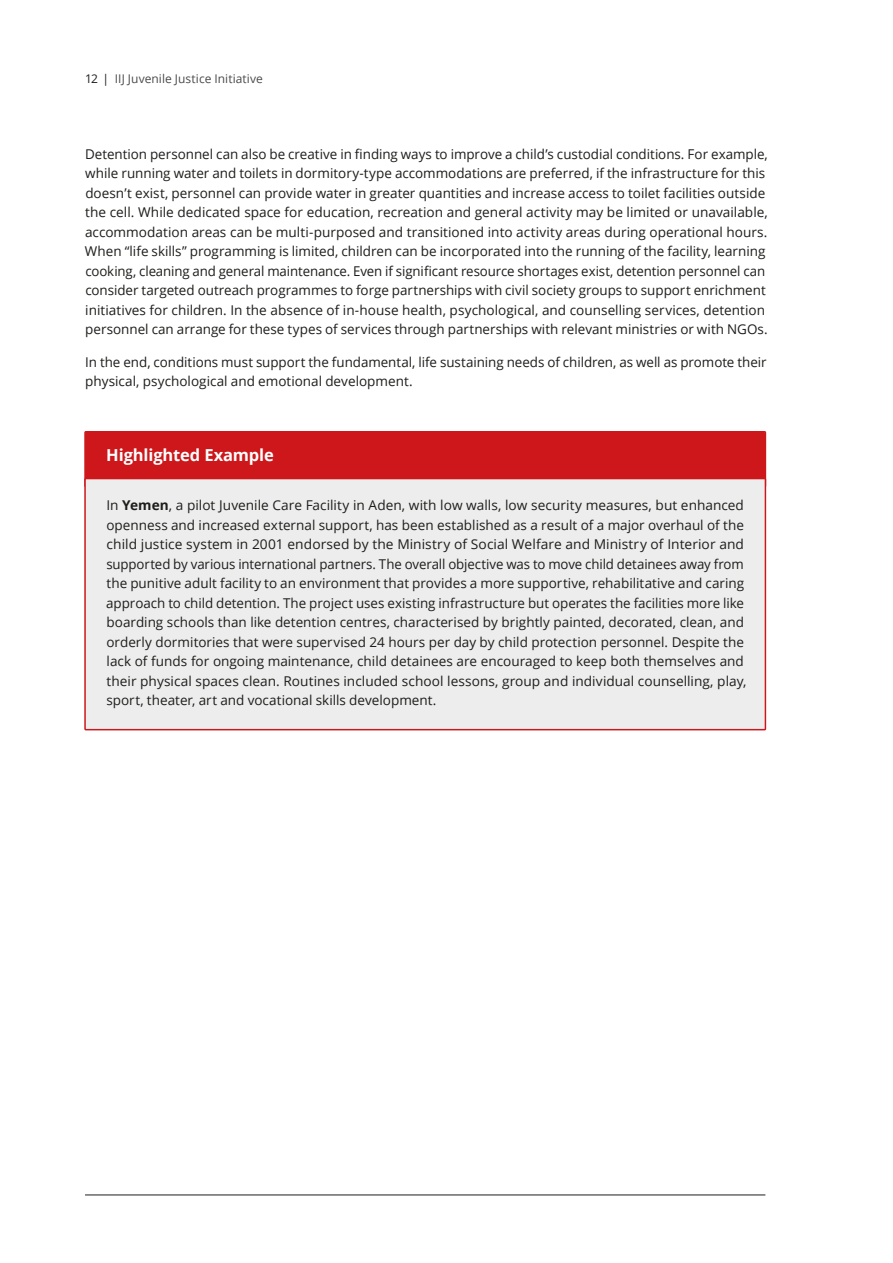
<style>
.page{position:relative;width:893px;height:1263px;background:#fff}
.page>*{position:absolute;margin:0;border:0;box-sizing:border-box;transform-origin:0 0}
.Highlight_Example_He{font:700 16.5px "Open Sans";letter-spacing:-.01em;color:#fff}
.I__BODY_COPY{font:13.5px/19.5px "Open Sans";color:#1d1d1b}
.Highlighted_Example{font:13.5px/19.5px "Open Sans";color:#1d1d1b}
.t1{font:12px "Open Sans";letter-spacing:.005em;color:#4b4b4a}
.s1{color:#1d1d1b}
.s2{font-weight:700}
</style>
<div class="page">
<hr style="left:85px;top:1194px;width:680px;height:1px;background:#1d1d1b">
<div style="left:85px;top:432px;width:680px;height:55px;background:#cd171a;border-radius:2px"></div>
<div style="left:84px;top:431px;width:682px;height:56px;border:2px solid #cd171a"></div>
<div style="left:85px;top:478px;width:680px;height:252px;background:#ededed"></div>
<div style="left:84px;top:478px;width:682px;height:252px;border:2px solid #cd171a"></div>
<p class="t1" style="left:85px;top:70px;width:179px"><span class="s1">12 |</span> IIJ Juvenile Justice Initiative</p>
<p class="I__BODY_COPY" style="left:85px;top:144px;width:684px">Detention personnel can also be creative in finding ways to improve a child’s custodial conditions. For example, while running water and toilets in dormitory-type accommodations are preferred, if the infrastructure for this doesn’t exist, personnel can provide water in greater quantities and increase access to toilet facilities outside the cell. While dedicated space for education, recreation and general activity may be limited or unavailable, accommodation areas can be multi-purposed and transitioned into activity areas during operational hours.<br>When “life skills” programming is limited, children can be incorporated into the running of the facility, learning cooking, cleaning and general maintenance. Even if significant resource shortages exist, detention personnel can consider targeted outreach programmes to forge partnerships with civil society groups to support enrichment initiatives for children. In the absence of in-house health, psychological, and counselling services, detention personnel can arrange for these types of services through partnerships with relevant ministries or with NGOs.</p>
<p class="I__BODY_COPY" style="left:85px;top:352px;width:683px">In the end, conditions must support the fundamental, life sustaining needs of children, as well as promote their physical, psychological and emotional development.</p>
<p class="Highlight_Example_He" style="left:106px;top:444px;width:169px">Highlighted Example</p>
<p class="Highlighted_Example" style="left:106px;top:495px;width:642px">In <span class="s2">Yemen</span>, a pilot Juvenile Care Facility in Aden, with low walls, low security measures, but enhanced openness and increased external support, has been established as a result of a major overhaul of the child justice system in 2001 endorsed by the Ministry of Social Welfare and Ministry of Interior and supported by various international partners. The overall objective was to move child detainees away from the punitive adult facility to an environment that provides a more supportive, rehabilitative and caring approach to child detention. The project uses existing infrastructure but operates the facilities more like boarding schools than like detention centres, characterised by brightly painted, decorated, clean, and orderly dormitories that were supervised 24 hours per day by child protection personnel. Despite the lack of funds for ongoing maintenance, child detainees are encouraged to keep both themselves and their physical spaces clean. Routines included school lessons, group and individual counselling, play, sport, theater, art and vocational skills development.</p>
</div>
